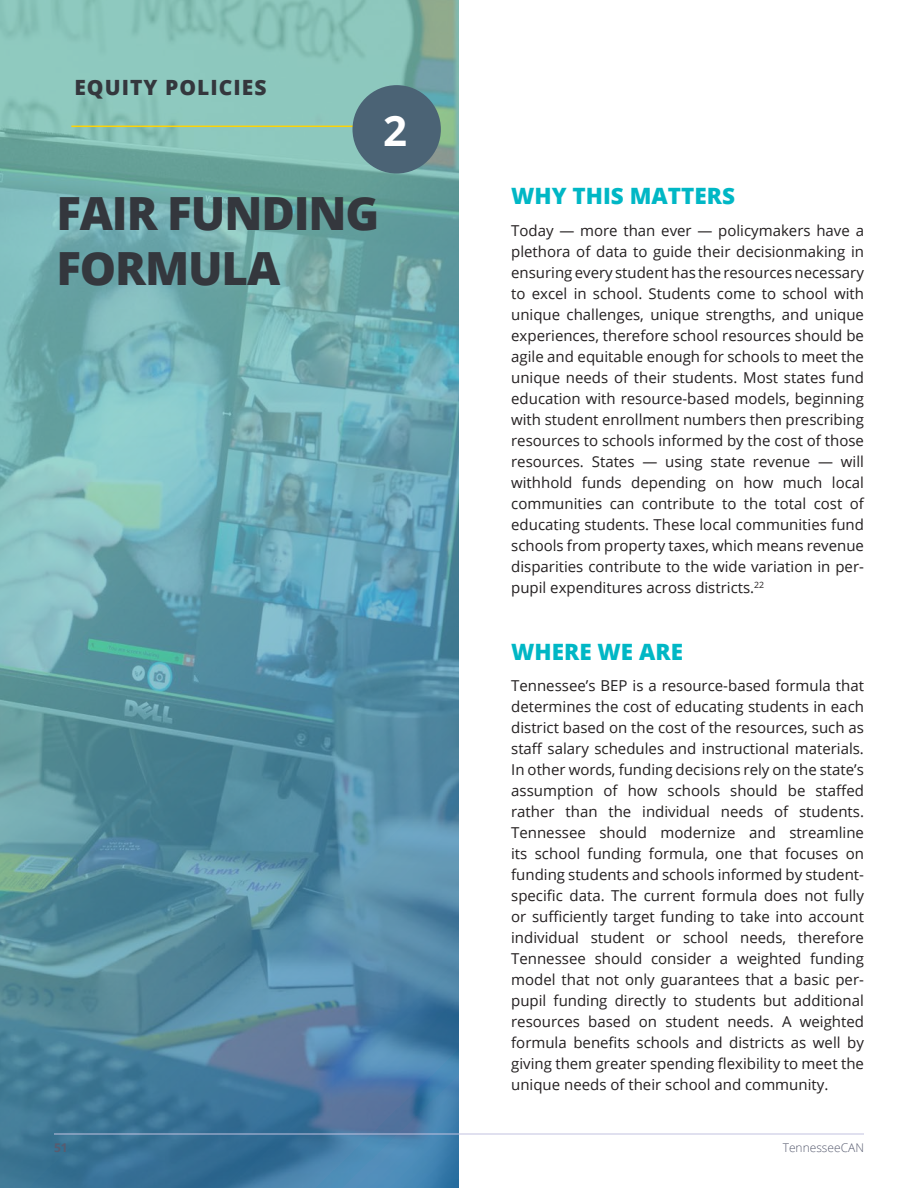
<style>
.page{position:relative;width:918px;height:1188px;background:#fff}
.page>*{position:absolute;margin:0;border:0;box-sizing:border-box;transform-origin:0 0}
.t1{font:800 45.75px/54.9px "Open Sans";letter-spacing:-.025em;color:#34373d}
.t2{font:700 42px "Open Sans";color:#fff}
.t3{font:800 22.5px "Open Sans";color:#00b7c5}
.t4{font:800 21px "Open Sans";letter-spacing:.05em;color:#34373d}
.t5{font:15px/21px "Open Sans";color:#231f20;text-align:justify}
.t6{font:300 12px "Open Sans";color:#585c70}
.t7{font:700 12px "Open Sans";color:#585c70}
</style>
<div class="page">
<img style="left:0;top:0;width:459px;height:1188px">
<hr style="left:71px;top:126px;width:340px;height:1px;background:#fed304">
<div style="left:352px;top:85px;width:89px;height:89px;background:#4b6375;border-radius:50%"></div>
<hr style="left:54px;top:1134px;width:810px;height:1px;background:#c2c2e0">
<p class="t4" style="left:74px;top:72px;width:194px">EQUITY POLICIES</p>
<p class="t2" style="left:383px;top:101px;width:25px">2</p>
<p class="t1" style="left:56px;top:184px;width:325px">FAIR FUNDING<br>FORMULA</p>
<p class="t3" style="left:511px;top:179px;width:225px">WHY THIS MATTERS</p>
<p class="t5" style="left:511px;top:220px;width:354px">Today — more than ever — policymakers have a plethora of data to guide their decisionmaking in ensuring every student has the resources necessary to excel in school. Students come to school with unique challenges, unique strengths, and unique experiences, therefore school resources should be agile and equitable enough for schools to meet the unique needs of their students. Most states fund education with resource-based models, beginning with student enrollment numbers then prescribing resources to schools informed by the cost of those resources. States — using state revenue — will withhold funds depending on how much local communities can contribute to the total cost of educating students. These local communities fund schools from property taxes, which means revenue disparities contribute to the wide variation in per&shy;pupil expenditures across districts.<sup>22</sup></p>
<p class="t3" style="left:511px;top:635px;width:173px">WHERE WE ARE</p>
<p class="t5" style="left:511px;top:675px;width:354px">Tennessee’s BEP is a resource-based formula that determines the cost of educating students in each district based on the cost of the resources, such as staff salary schedules and instructional materials.<br>In other words, funding decisions rely on the state’s assumption of how schools should be staffed rather than the individual needs of students.<br>Tennessee should modernize and streamline its school funding formula, one that focuses on funding students and schools informed by student&shy;specific data. The current formula does not fully or sufficiently target funding to take into account individual student or school needs, therefore Tennessee should consider a weighted funding model that not only guarantees that a basic per&shy;pupil funding directly to students but additional resources based on student needs. A weighted formula benefits schools and districts as well by giving them greater spending flexibility to meet the unique needs of their school and community.</p>
<p class="t7" style="left:54px;top:1139px;width:15px">51</p>
<p class="t6" style="left:783px;top:1139px;width:83px">TennesseeCAN</p>
</div>
